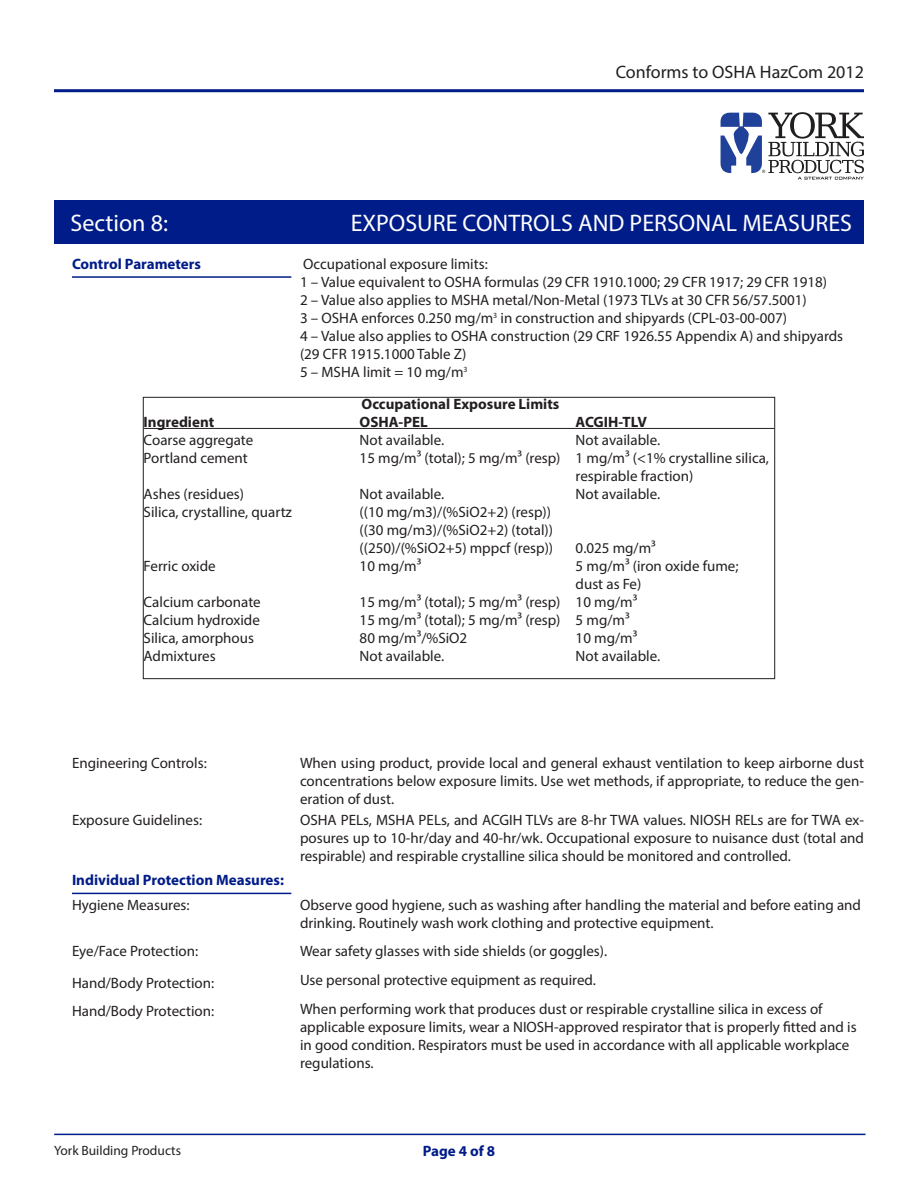
<style>
.page{position:relative;width:918px;height:1188px;background:#fff}
.page>*{position:absolute;margin:0;border:0;box-sizing:border-box;transform-origin:0 0}
.t1{font:24px "Myriad Pro";color:#fff}
.t2{font:18px "Myriad Pro";color:#231f20}
.t3{font:15px/18px "Myriad Pro";color:#231f20}
.t4{font:700 15px "Myriad Pro";color:#001c88}
.t5{font:700 15px "Myriad Pro";color:#231f20}
.t6{font:13.5px "Myriad Pro";color:#231f20}
</style>
<div class="page">
<hr style="left:54px;top:89px;width:810px;height:3px;background:#001c88">
<svg style="left:721px;top:112px;width:143px;height:68px"></svg>
<div style="left:54px;top:200px;width:810px;height:44px;background:#001c88"></div>
<hr style="left:144px;top:428px;width:630px;height:1px;background:#231f20">
<div style="left:143px;top:397px;width:632px;height:282px;border:1px solid #231f20"></div>
<hr style="left:72px;top:276px;width:219px;height:2px;background:#001c88">
<hr style="left:54px;top:1134px;width:812px;height:1px;background:#001c88">
<hr style="left:72px;top:893px;width:219px;height:1px;background:#001c88">
<p class="t2" style="left:616px;top:61px;width:250px">Conforms to OSHA HazCom 2012</p>
<p class="t1" style="left:70px;top:208px;width:99px">Section 8:</p>
<p class="t1" style="left:351px;top:208px;width:503px">EXPOSURE CONTROLS AND PERSONAL MEASURES</p>
<p class="t4" style="left:72px;top:254px;width:131px">Control Parameters</p>
<p class="t3" style="left:303px;top:254px;width:186px">Occupational exposure limits:</p>
<p class="t3" style="left:300px;top:272px;width:529px">1 – Value equivalent to OSHA formulas (29 CFR 1910.1000; 29 CFR 1917; 29 CFR 1918)</p>
<p class="t3" style="left:300px;top:290px;width:508px">2 – Value also applies to MSHA metal/Non-Metal (1973 TLVs at 30 CFR 56/57.5001)</p>
<p class="t3" style="left:300px;top:308px;width:489px">3 – OSHA enforces 0.250 mg/m<sup>3</sup> in construction and shipyards (CPL-03-00-007)</p>
<p class="t3" style="left:300px;top:326px;width:545px">4 – Value also applies to OSHA construction (29 CRF 1926.55 Appendix A) and shipyards (29 CFR 1915.1000 Table Z)</p>
<p class="t3" style="left:300px;top:362px;width:169px">5 – MSHA limit = 10 mg/m<sup>3</sup></p>
<p class="t5" style="left:362px;top:394px;width:199px">Occupational Exposure Limits</p>
<p class="t5" style="left:144px;top:412px;width:72px">Ingredient</p>
<p class="t5" style="left:360px;top:412px;width:70px">OSHA-PEL</p>
<p class="t5" style="left:576px;top:412px;width:73px">ACGIH-TLV</p>
<p class="t3" style="left:144px;top:431px;width:111px">Coarse aggregate</p>
<p class="t3" style="left:360px;top:431px;width:86px">Not available.</p>
<p class="t3" style="left:576px;top:431px;width:86px">Not available.</p>
<p class="t3" style="left:144px;top:449px;width:106px">Portland cement</p>
<p class="t3" style="left:576px;top:449px;width:195px;text-indent:-216px">15 mg/m³ (total); 5 mg/m³ (resp) 1 mg/m³ (&lt;1% crystalline silica, respirable fraction)</p>
<p class="t3" style="left:144px;top:485px;width:102px">Ashes (residues)</p>
<p class="t3" style="left:360px;top:485px;width:86px">Not available.</p>
<p class="t3" style="left:576px;top:485px;width:86px">Not available.</p>
<p class="t3" style="left:144px;top:503px;width:150px">Silica, crystalline, quartz</p>
<p class="t3" style="left:360px;top:503px;width:193px">((10 mg/m3)/(%SiO2+2) (resp))</p>
<p class="t3" style="left:360px;top:521px;width:195px">((30 mg/m3)/(%SiO2+2) (total))</p>
<p class="t3" style="left:360px;top:539px;width:195px">((250)/(%SiO2+5) mppcf (resp))</p>
<p class="t3" style="left:576px;top:539px;width:82px">0.025 mg/m³</p>
<p class="t3" style="left:144px;top:557px;width:74px">Ferric oxide</p>
<p class="t3" style="left:360px;top:557px;width:63px">10 mg/m³</p>
<p class="t3" style="left:576px;top:557px;width:164px">5 mg/m³ (iron oxide fume;</p>
<p class="t3" style="left:576px;top:575px;width:67px">dust as Fe)</p>
<p class="t3" style="left:144px;top:593px;width:119px">Calcium carbonate</p>
<p class="t3" style="left:360px;top:593px;width:279px">15 mg/m³ (total); 5 mg/m³ (resp) 10 mg/m³</p>
<p class="t3" style="left:144px;top:611px;width:118px">Calcium hydroxide</p>
<p class="t3" style="left:360px;top:611px;width:272px">15 mg/m³ (total); 5 mg/m³ (resp) 5 mg/m³</p>
<p class="t3" style="left:144px;top:629px;width:112px">Silica, amorphous</p>
<p class="t3" style="left:360px;top:629px;width:109px">80 mg/m³/%SiO2</p>
<p class="t3" style="left:576px;top:629px;width:63px">10 mg/m³</p>
<p class="t3" style="left:144px;top:647px;width:74px">Admixtures</p>
<p class="t3" style="left:360px;top:647px;width:86px">Not available.</p>
<p class="t3" style="left:576px;top:647px;width:86px">Not available.</p>
<p class="t3" style="left:72px;top:753px;width:136px">Engineering Controls:</p>
<p class="t3" style="left:72px;top:810px;width:132px">Exposure Guidelines:</p>
<p class="t4" style="left:72px;top:870px;width:213px">Individual Protection Measures:</p>
<p class="t3" style="left:300px;top:753px;width:565px;text-align:justify">When using product, provide local and general exhaust ventilation to keep airborne dust concentrations below exposure limits. Use wet methods, if appropriate, to reduce the gen&shy;eration of dust.</p>
<p class="t3" style="left:300px;top:810px;width:566px;text-align:justify">OSHA PELs, MSHA PELs, and ACGIH TLVs are 8-hr TWA values. NIOSH RELs are for TWA ex&shy;posures up to 10-hr/day and 40-hr/wk. Occupational exposure to nuisance dust (total and respirable) and respirable crystalline silica should be monitored and controlled.</p>
<p class="t3" style="left:72px;top:896px;width:119px">Hygiene Measures:</p>
<p class="t3" style="left:300px;top:895px;width:563px">Observe good hygiene, such as washing after handling the material and before eating and drinking. Routinely wash work clothing and protective equipment.</p>
<p class="t3" style="left:300px;top:942px;width:309px">Wear safety glasses with side shields (or goggles).</p>
<p class="t3" style="left:300px;top:971px;width:297px">Use personal protective equipment as required.</p>
<p class="t3" style="left:300px;top:1000px;width:558px">When performing work that produces dust or respirable crystalline silica in excess of applicable exposure limits, wear a NIOSH-approved respirator that is properly fitted and is in good condition. Respirators must be used in accordance with all applicable workplace regulations.</p>
<p class="t3" style="left:72px;top:942px;width:128px">Eye/Face Protection:</p>
<p class="t3" style="left:72px;top:973px;width:144px">Hand/Body Protection:</p>
<p class="t3" style="left:72px;top:1002px;width:144px">Hand/Body Protection:</p>
<p class="t6" style="left:54px;top:1142px;width:128px">York Building Products</p>
<p class="t4" style="left:423px;top:1141px;width:74px">Page 4 of 8</p>
</div>
